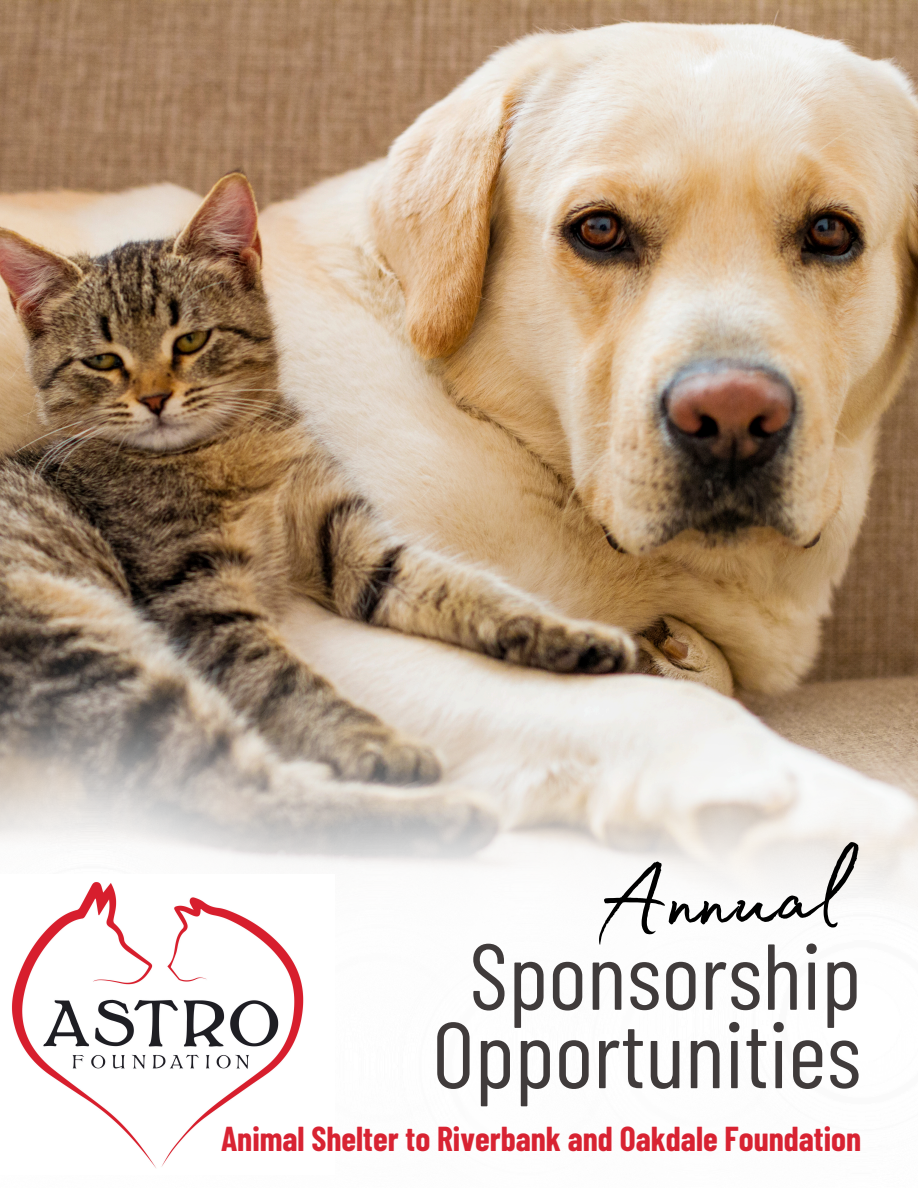
<style>
.page{position:relative;width:918px;height:1188px;background:#fff}
.page>*{position:absolute;margin:0;border:0;box-sizing:border-box;transform-origin:0 0}
.t1{font:123.15px "Madelyn Fill";color:#000}
.t2{font:93.3px/78.4px "Barlow Condensed";color:#403b3b;text-align:center}
.t3{font:700 33.75px "Barlow Condensed";color:#d82332}
</style>
<div class="page">
<img style="left:0;top:0;width:918px;height:658px">
<img style="left:0;top:608px;width:459px;height:233px">
<img style="left:13px;top:658px;width:481px;height:187px">
<img style="left:160px;top:699px;width:174px;height:165px">
<img style="left:334px;top:679px;width:160px;height:189px">
<img style="left:494px;top:656px;width:424px;height:251px">
<img style="left:11px;top:882px;width:293px;height:286px">
<h1 class="t1" style="left:593px;top:804px;width:257px">Annual</h1>
<h2 class="t2" style="left:432px;top:933px;width:431px">Sponsorship<br>Opportunities</h2>
<p class="t3" style="left:221px;top:1117px;width:642px">Animal Shelter to Riverbank and Oakdale Foundation</p>
</div>
